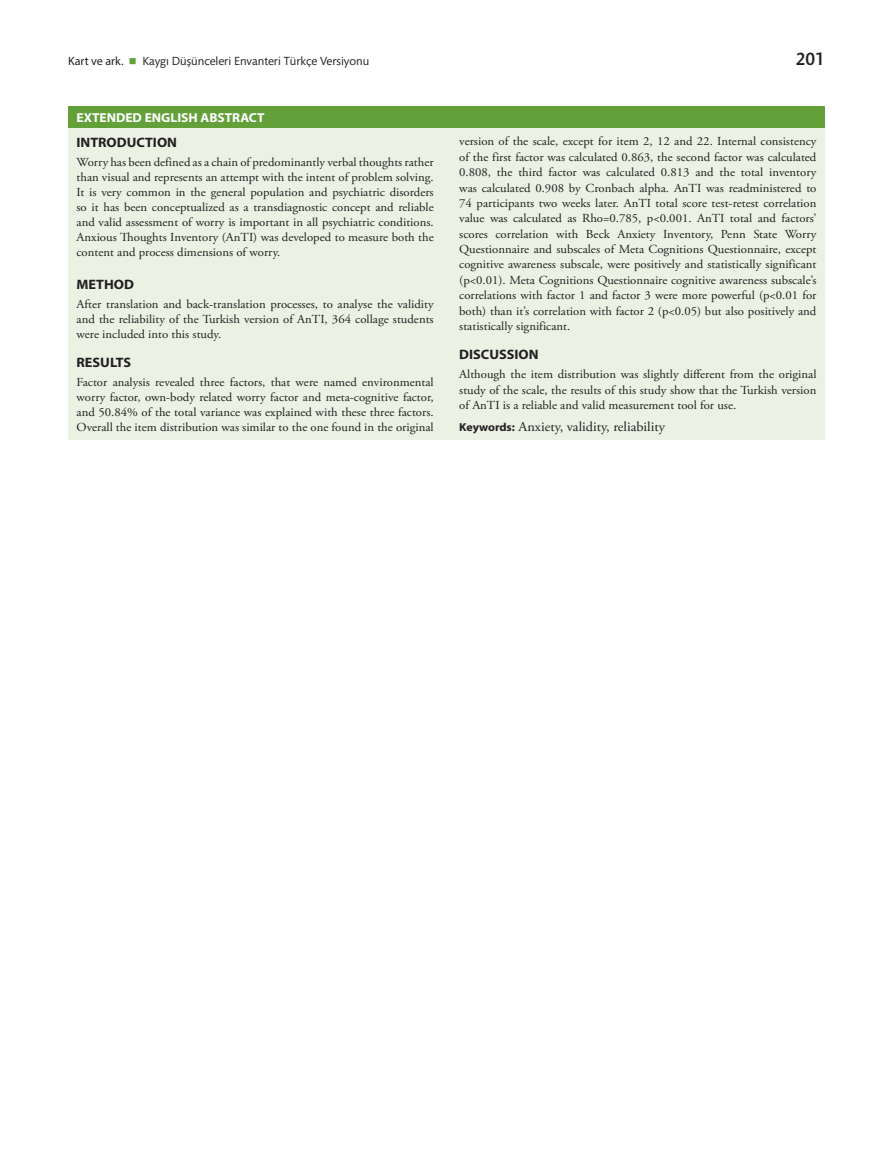
<style>
.page{position:relative;width:893px;height:1170px;background:#fff}
.page>*{position:absolute;margin:0;border:0;box-sizing:border-box;transform-origin:0 0}
.t1{font:500 18px "Mundo Sans Std";color:#231f20}
.t2{font:13.65px "Adobe Garamond Pro";color:#231f20;scale:1.04 1}
.t3{font:700 13.65px "Myriad Pro";color:#231f20;scale:1.04 1}
.t4{font:700 12.9px "Myriad Pro";color:#fff;scale:1.04 1}
.t5{font:12.3px/15.3px "Adobe Garamond Pro";color:#231f20;text-align:justify;scale:1.04 1}
.t6{font:12px "Mundo Sans Std";color:#231f20}
.s1{font-family:"Myriad Pro"}
.s2{color:#63a039}
.s3{font-family:"Myriad Pro";font-weight:700;font-size:11.55px}
</style>
<div class="page">
<div style="left:68px;top:106px;width:757px;height:22px;background:#63a039"></div>
<div style="left:68px;top:128px;width:757px;height:311px;background:#ebf2e4"></div>
<p class="t6" style="left:68px;top:54px;width:303px"><span class="s1">Kart ve ark.</span> <span class="s2">■</span> Kaygı Düşünceleri Envanteri Türkçe Versiyonu</p>
<h1 class="t1" style="left:796px;top:49px;width:30px">201</h1>
<p class="t4" style="left:77px;top:109px;width:182px">EXTENDED ENGLISH ABSTRACT</p>
<p class="t3" style="left:77px;top:133px;width:98px">INTRODUCTION</p>
<p class="t5" style="left:77px;top:155px;width:345px">Worry has been defined as a chain of predominantly verbal thoughts rather than visual and represents an attempt with the intent of problem solving.<br>It is very common in the general population and psychiatric disorders so it has been conceptualized as a transdiagnostic concept and reliable and valid assessment of worry is important in all psychiatric conditions.<br>Anxious Thoughts Inventory (AnTI) was developed to measure both the content and process dimensions of worry.</p>
<p class="t3" style="left:77px;top:275px;width:57px">METHOD</p>
<p class="t5" style="left:77px;top:297px;width:345px">After translation and back-translation processes, to analyse the validity and the reliability of the Turkish version of AnTI, 364 collage students were included into this study.</p>
<p class="t3" style="left:77px;top:353px;width:54px">RESULTS</p>
<p class="t5" style="left:77px;top:375px;width:345px">Factor analysis revealed three factors, that were named environmental worry factor, own-body related worry factor and meta-cognitive factor, and 50.84% of the total variance was explained with these three factors.<br>Overall the item distribution was similar to the one found in the original</p>
<p class="t5" style="left:459px;top:134px;width:345px">version of the scale, except for item 2, 12 and 22. Internal consistency of the first factor was calculated 0.863, the second factor was calculated 0.808, the third factor was calculated 0.813 and the total inventory was calculated 0.908 by Cronbach alpha. AnTI was readministered to 74 participants two weeks later. AnTI total score test-retest correlation value was calculated as Rho=0.785, p&lt;0.001. AnTI total and factors’ scores correlation with Beck Anxiety Inventory, Penn State Worry Questionnaire and subscales of Meta Cognitions Questionnaire, except cognitive awareness subscale, were positively and statistically significant (p&lt;0.01). Meta Cognitions Questionnaire cognitive awareness subscale’s correlations with factor 1 and factor 3 were more powerful (p&lt;0.01 for both) than it’s correlation with factor 2 (p&lt;0.05) but also positively and statistically significant.</p>
<p class="t3" style="left:459px;top:345px;width:78px">DISCUSSION</p>
<p class="t5" style="left:459px;top:367px;width:345px">Although the item distribution was slightly different from the original study of the scale, the results of this study show that the Turkish version of AnTI is a reliable and valid measurement tool for use.</p>
<p class="t2" style="left:459px;top:418px;width:199px"><span class="s3">Keywords:</span> Anxiety, validity, reliability</p>
</div>
